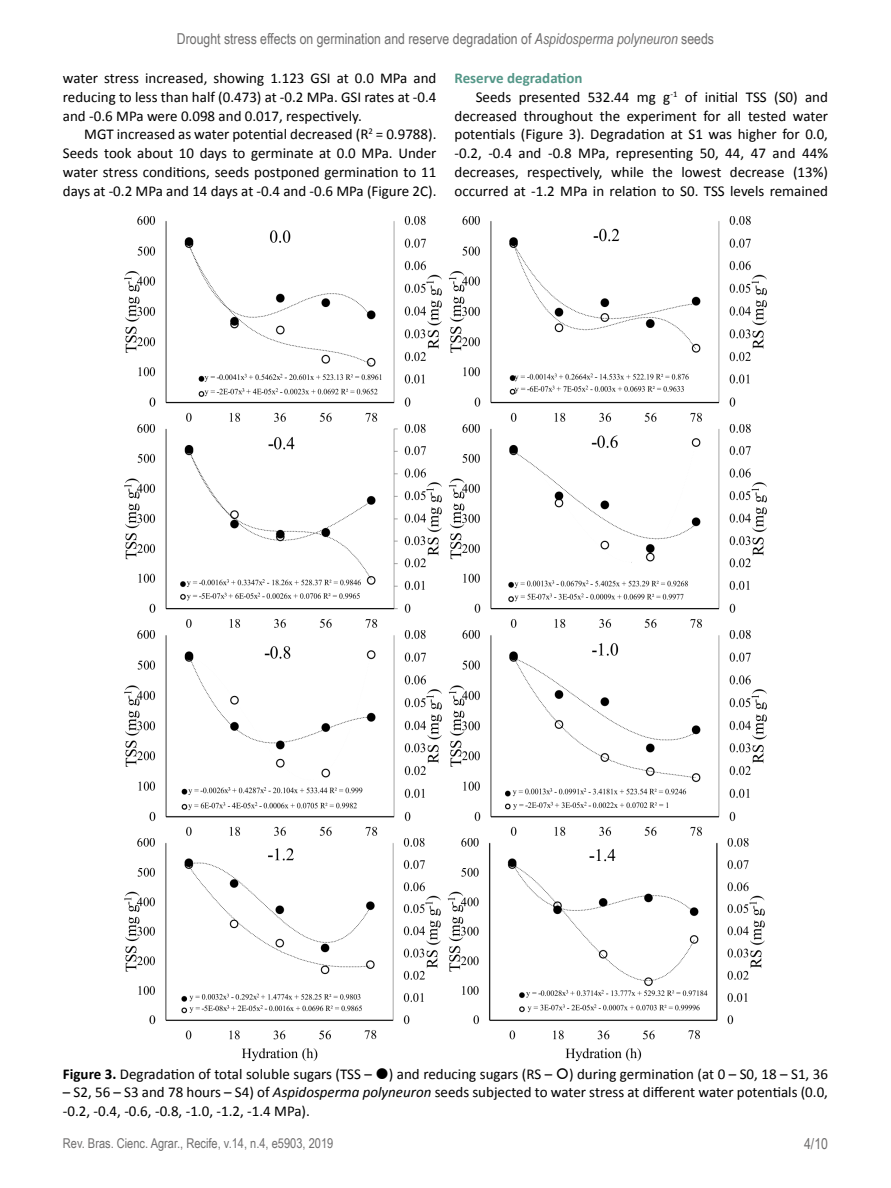
<style>
.page{position:relative;width:891px;height:1188px;background:#fff}
.page>*{position:absolute;margin:0;border:0;box-sizing:border-box;transform-origin:0 0}
.t1{font:15px/18.8px "Calibri";color:#000;text-align:justify}
.t2{font:15px "Arial Narrow";color:#706f6f}
.t3{font:700 15px "Calibri";color:#549788}
.t4{font:13.5px "Arial Narrow";color:#706f6f}
.s1{font-style:italic}
.s2{font-weight:700}
</style>
<div class="page">
<img style="left:124px;top:839px;width:641px;height:223px">
<img style="left:124px;top:631px;width:643px;height:205px">
<img style="left:124px;top:425px;width:643px;height:202px">
<img style="left:124px;top:217px;width:643px;height:204px">
<p class="t2" style="left:177px;top:28px;width:539px">Drought stress effects on germination and reserve degradation of <span class="s1">Aspidosperma polyneuron</span> seeds</p>
<p class="t1" style="left:63px;top:69px;width:375px">water stress increased, showing 1.123 GSI at 0.0 MPa and reducing to less than half (0.473) at -0.2 MPa. GSI rates at -0.4 and -0.6 MPa were 0.098 and 0.017, respectively.</p>
<p class="t1" style="left:63px;top:125px;width:375px;text-indent:21px">MGT increased as water potential decreased (R<sup>2</sup> = 0.9788).<br>Seeds took about 10 days to germinate at 0.0 MPa. Under water stress conditions, seeds postponed germination to 11 days at -0.2 MPa and 14 days at -0.4 and -0.6 MPa (Figure 2C).</p>
<p class="t3" style="left:454px;top:69px;width:130px">Reserve degradation</p>
<p class="t1" style="left:476px;top:88px;width:354px">Seeds presented 532.44 mg g<sup>-1</sup> of initial TSS (S0) and</p>
<p class="t1" style="left:455px;top:106px;width:375px">decreased throughout the experiment for all tested water</p>
<p class="t1" style="left:455px;top:125px;width:375px">potentials (Figure 3). Degradation at S1 was higher for 0.0,</p>
<p class="t1" style="left:455px;top:144px;width:375px">-0.2, -0.4 and -0.8 MPa, representing 50, 44, 47 and 44%</p>
<p class="t1" style="left:455px;top:163px;width:375px">decreases, respectively, while the lowest decrease (13%)</p>
<p class="t1" style="left:455px;top:181px;width:375px">occurred at -1.2 MPa in relation to S0. TSS levels remained</p>
<p class="t1" style="left:63px;top:1064px;width:767px"><span class="s2">Figure 3.</span> Degradation of total soluble sugars (TSS – ) and reducing sugars (RS – ) during germination (at 0 – S0, 18 – S1, 36</p>
<p class="t1" style="left:63px;top:1083px;width:767px">– S2, 56 – S3 and 78 hours – S4) of <span class="s1">Aspidosperma polyneuron</span> seeds subjected to water stress at different water potentials (0.0, -0.2, -0.4, -0.6, -0.8, -1.0, -1.2, -1.4 MPa).</p>
<p class="t4" style="left:63px;top:1134px;width:272px">Rev. Bras. Cienc. Agrar., Recife, v.14, n.4, e5903, 2019</p>
<p class="t2" style="left:804px;top:1133px;width:25px">4/10</p>
</div>
